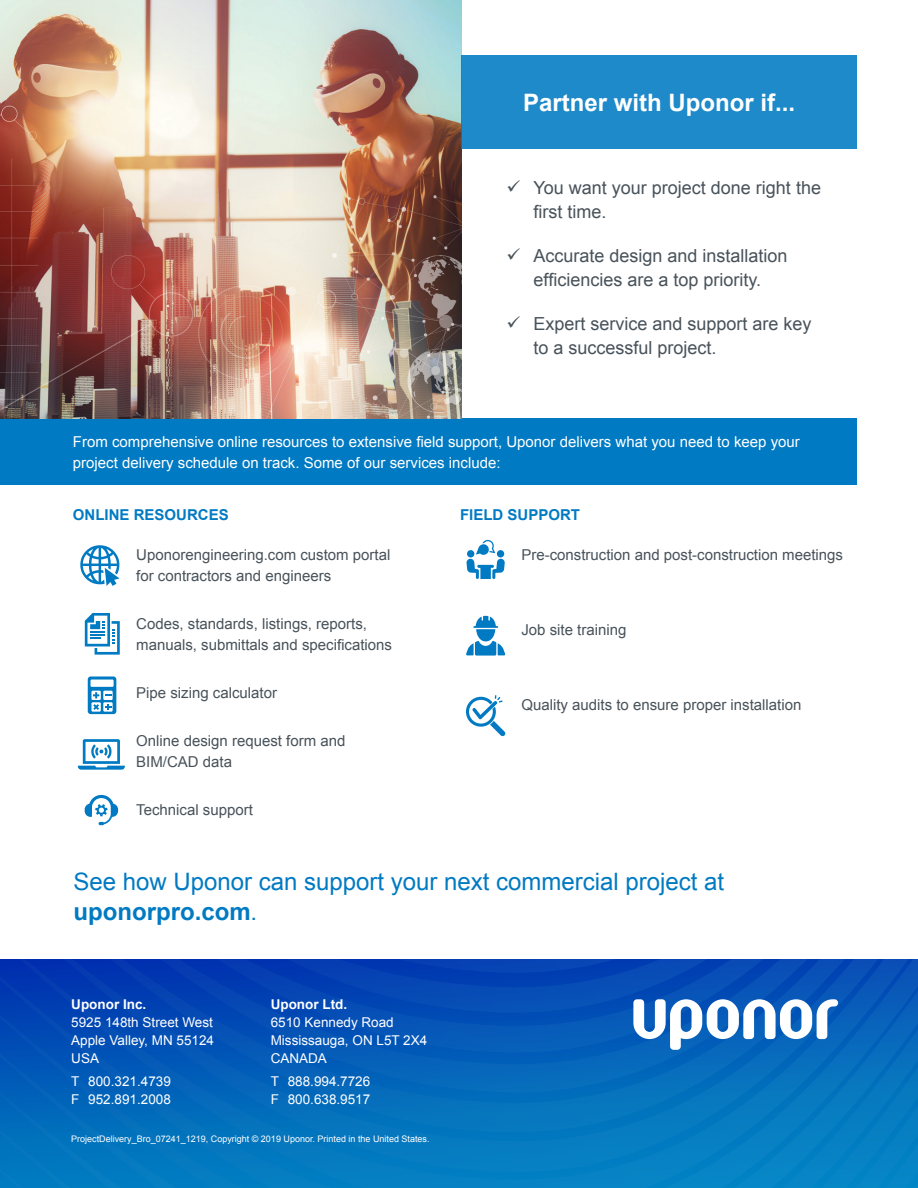
<style>
.page{position:relative;width:918px;height:1188px;background:#fff}
.page>*{position:absolute;margin:0;border:0;box-sizing:border-box;transform-origin:0 0}
.t1{font:24px/30px "Arial";color:#007ac2}
.t2{font:700 24px "Arial";color:#fff}
.t3{font:18px/24px "Arial";color:#48525a}
.t4{font:15px/21px "Arial";color:#48525a}
.t5{font:15px/21px "Arial";color:#fff}
.t6{font:700 15px "Arial";color:#007ac2}
.t7{font:13.5px/18px "Arial";color:#fff}
.t8{font:700 13.5px "Arial";color:#fff}
.t9{font:9px "Arial";color:#fff}
.s1{font-weight:700}
</style>
<div class="page">
<div style="left:0;top:418px;width:857px;height:67px;background:#007ac2"></div>
<svg style="left:466px;top:695px;width:39px;height:41px"></svg>
<svg style="left:88px;top:676px;width:28px;height:38px"></svg>
<hr style="left:917px;top:176px;width:1px;height:154px;background:#007ac2">
<img style="left:0;top:0;width:462px;height:418px">
<svg style="left:0;top:960px;width:918px;height:228px;background:#0966bb"></svg>
<div style="left:462px;top:55px;width:395px;height:94px;background:#1f8ac9"></div>
<svg style="left:466px;top:616px;width:39px;height:40px"></svg>
<svg style="left:85px;top:795px;width:33px;height:30px"></svg>
<svg style="left:78px;top:739px;width:47px;height:31px"></svg>
<svg style="left:85px;top:613px;width:35px;height:42px"></svg>
<svg style="left:80px;top:545px;width:40px;height:41px"></svg>
<svg style="left:466px;top:540px;width:39px;height:39px"></svg>
<h1 class="t2" style="left:523px;top:86px;width:274px">Partner with Uponor if...</h1>
<p class="t3" style="left:534px;top:176px;width:289px">You want your project done right the first time.</p>
<p class="t3" style="left:534px;top:244px;width:256px">Accurate design and installation efficiencies are a top priority.</p>
<p class="t3" style="left:534px;top:312px;width:280px">Expert service and support are key to a successful project.</p>
<p class="t5" style="left:73px;top:431px;width:728px">From comprehensive online resources to extensive field support, Uponor delivers what you need to keep your project delivery schedule on track. Some of our services include:</p>
<p class="t6" style="left:73px;top:505px;width:157px">ONLINE RESOURCES</p>
<p class="t6" style="left:460px;top:505px;width:122px">FIELD SUPPORT</p>
<p class="t4" style="left:136px;top:545px;width:256px">Uponorengineering.com custom portal for contractors and engineers</p>
<p class="t4" style="left:136px;top:614px;width:257px">Codes, standards, listings, reports, manuals, submittals and specifications</p>
<p class="t4" style="left:136px;top:683px;width:142px">Pipe sizing calculator</p>
<p class="t4" style="left:136px;top:731px;width:211px">Online design request form and<br>BIM/CAD data</p>
<p class="t4" style="left:136px;top:800px;width:118px">Technical support</p>
<p class="t4" style="left:521px;top:545px;width:323px">Pre-construction and post-construction meetings</p>
<p class="t4" style="left:521px;top:620px;width:107px">Job site training</p>
<p class="t4" style="left:521px;top:695px;width:282px">Quality audits to ensure proper installation</p>
<h1 class="t1" style="left:73px;top:867px;width:652px">See how Uponor can support your next commercial project at <span class="s1">uponorpro.com</span>.</h1>
<p class="t8" style="left:271px;top:995px;width:78px">Uponor Ltd.</p>
<p class="t7" style="left:271px;top:1013px;width:158px">6510 Kennedy Road<br>Mississauga, ON L5T 2X4<br>CANADA</p>
<p class="t7" style="left:271px;top:1073px;width:101px">T 888.994.7726<br>F 800.638.9517</p>
<p class="t9" style="left:71px;top:1133px;width:360px">ProjectDelivery_Bro_07241_1219, Copyright © 2019 Uponor. Printed in the United States.</p>
<p class="t8" style="left:71px;top:995px;width:77px">Uponor Inc.</p>
<p class="t7" style="left:71px;top:1013px;width:144px;text-align:justify">5925 148th Street West Apple Valley, MN 55124<br>USA</p>
<p class="t7" style="left:71px;top:1073px;width:101px">T 800.321.4739<br>F 952.891.2008</p>
</div>
